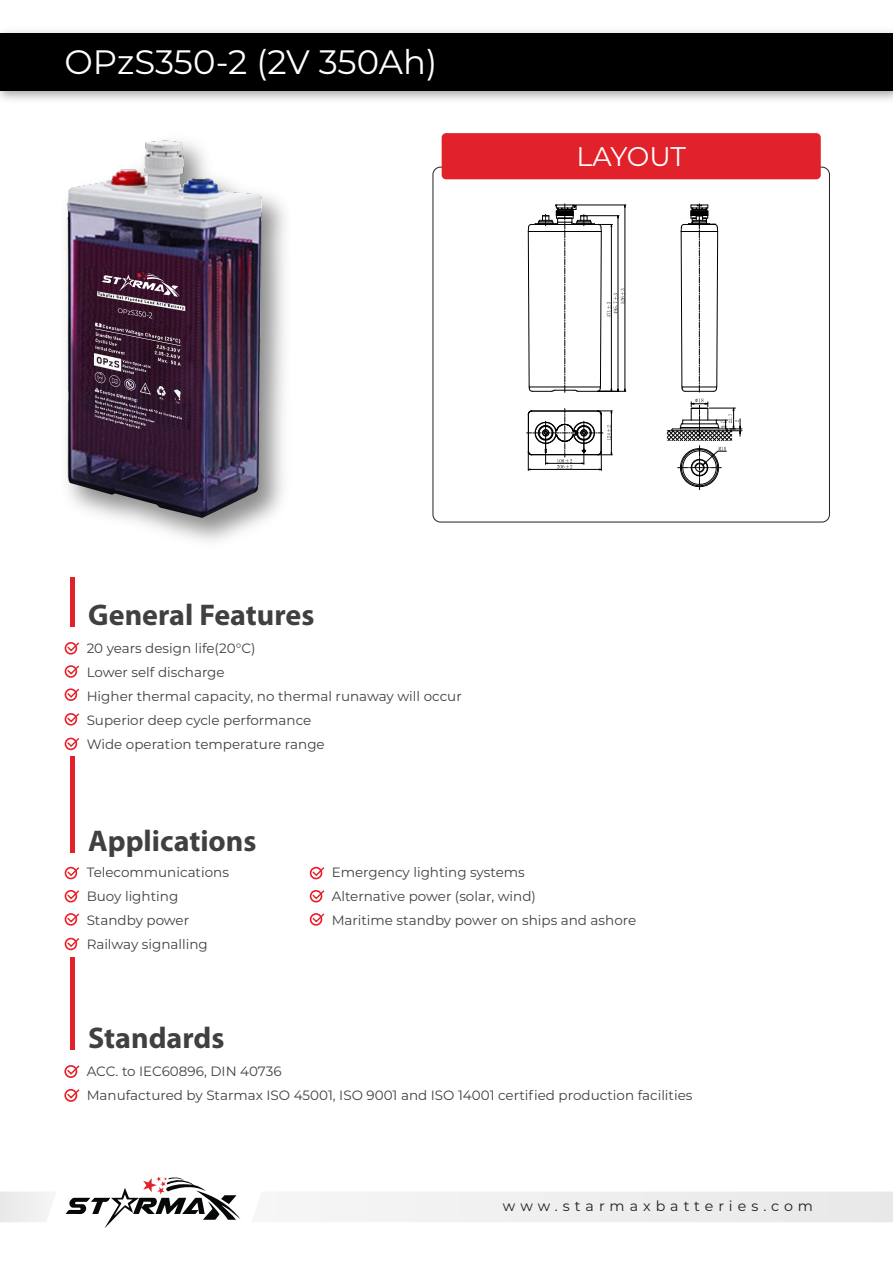
<style>
.page{position:relative;width:893px;height:1263px;background:#fff}
.page>*{position:absolute;margin:0;border:0;box-sizing:border-box;transform-origin:0 0}
.t1{font:33.9px "Montserrat";color:#fff}
.t2{font:700 30px "Myriad Pro";color:#404041}
.t3{font:27px "Montserrat";letter-spacing:-.015em;color:#fff}
.t4{font:14.25px "Montserrat";letter-spacing:.35em;color:#231f20}
.t5{font:13.5px/24px "Montserrat";color:#404041}
</style>
<div class="page">
<img style="left:63px;top:137px;width:227px;height:393px">
<div style="left:322px;top:1192px;width:571px;height:30px;background:#eeeeef"></div>
<div style="left:0;top:1192px;width:51px;height:30px;background:#eeeeef"></div>
<img style="left:0;top:31px;width:893px;height:69px">
<div style="left:0;top:34px;width:893px;height:57px;background:#000"></div>
<img style="left:57px;top:91px;width:391px;height:2px">
<div style="left:442px;top:133px;width:379px;height:46px;background:#e2222a;border-radius:4px"></div>
<svg style="left:66px;top:1177px;width:175px;height:51px"></svg>
<svg style="left:102px;top:272px;width:78px;height:25px;background:#664659"></svg>
<svg style="left:118px;top:308px;width:34px;height:10px"></svg>
<svg style="left:528px;top:204px;width:98px;height:188px"></svg>
<svg style="left:681px;top:204px;width:37px;height:188px"></svg>
<svg style="left:667px;top:398px;width:75px;height:92px"></svg>
<svg style="left:527px;top:408px;width:85px;height:62px"></svg>
<hr style="left:70px;top:578px;width:4px;height:49px;background:#e2222a">
<hr style="left:70px;top:756px;width:4px;height:96px;background:#e2222a">
<hr style="left:70px;top:957px;width:4px;height:93px;background:#e2222a">
<div style="left:65px;top:867px;width:12px;height:12px;border:2px solid #ec1c24;border-radius:50%"></div>
<svg style="left:66px;top:866px;width:14px;height:11px"></svg>
<div style="left:65px;top:890px;width:12px;height:12px;border:2px solid #ec1c24;border-radius:50%"></div>
<svg style="left:66px;top:890px;width:14px;height:10px"></svg>
<div style="left:65px;top:913px;width:12px;height:13px;border:2px solid #ec1c24;border-radius:50%"></div>
<svg style="left:66px;top:913px;width:14px;height:10px"></svg>
<div style="left:65px;top:938px;width:12px;height:12px;border:2px solid #ec1c24;border-radius:50%"></div>
<svg style="left:66px;top:937px;width:13px;height:11px"></svg>
<div style="left:64px;top:1065px;width:13px;height:13px;border:2px solid #ec1c24;border-radius:50%"></div>
<svg style="left:66px;top:1065px;width:14px;height:11px"></svg>
<div style="left:64px;top:1089px;width:13px;height:13px;border:2px solid #ec1c24;border-radius:50%"></div>
<svg style="left:66px;top:1089px;width:14px;height:11px"></svg>
<div style="left:310px;top:867px;width:12px;height:12px;border:2px solid #ec1c24;border-radius:50%"></div>
<svg style="left:311px;top:866px;width:14px;height:11px"></svg>
<div style="left:310px;top:890px;width:12px;height:12px;border:2px solid #ec1c24;border-radius:50%"></div>
<svg style="left:311px;top:890px;width:14px;height:10px"></svg>
<div style="left:310px;top:913px;width:12px;height:13px;border:2px solid #ec1c24;border-radius:50%"></div>
<svg style="left:311px;top:913px;width:14px;height:10px"></svg>
<div style="left:65px;top:642px;width:12px;height:13px;border:2px solid #ec1c24;border-radius:50%"></div>
<svg style="left:66px;top:642px;width:14px;height:10px"></svg>
<div style="left:65px;top:665px;width:12px;height:13px;border:2px solid #ec1c24;border-radius:50%"></div>
<svg style="left:66px;top:665px;width:14px;height:11px"></svg>
<div style="left:65px;top:688px;width:12px;height:13px;border:2px solid #ec1c24;border-radius:50%"></div>
<svg style="left:66px;top:688px;width:14px;height:11px"></svg>
<div style="left:65px;top:713px;width:12px;height:12px;border:2px solid #ec1c24;border-radius:50%"></div>
<svg style="left:66px;top:713px;width:14px;height:10px"></svg>
<div style="left:65px;top:738px;width:12px;height:12px;border:2px solid #ec1c24;border-radius:50%"></div>
<svg style="left:66px;top:737px;width:14px;height:11px"></svg>
<h1 class="t1" style="left:65px;top:38px;width:374px">OPzS350-2 (2V 350Ah)</h1>
<h3 class="t3" style="left:576px;top:138px;width:111px">LAYOUT</h3>
<h2 class="t2" style="left:88px;top:595px;width:228px">General Features</h2>
<p class="t5" style="left:87px;top:636px;width:377px">20 years design life(20°C)<br>Lower self discharge<br>Higher thermal capacity, no thermal runaway will occur Superior deep cycle performance<br>Wide operation temperature range</p>
<h2 class="t2" style="left:88px;top:822px;width:170px">Applications</h2>
<p class="t5" style="left:87px;top:860px;width:144px">Telecommunications<br>Buoy lighting<br>Standby power<br>Railway signalling</p>
<p class="t5" style="left:332px;top:860px;width:306px">Emergency lighting systems<br>Alternative power (solar, wind)<br>Maritime standby power on ships and ashore</p>
<h2 class="t2" style="left:88px;top:1019px;width:138px">Standards</h2>
<p class="t5" style="left:87px;top:1059px;width:607px">ACC. to IEC60896, DIN 40736<br>Manufactured by Starmax ISO 45001, ISO 9001 and ISO 14001 certified production facilities</p>
<p class="t4" style="left:503px;top:1196px;width:312px">www.starmaxbatteries.com</p>
</div>
